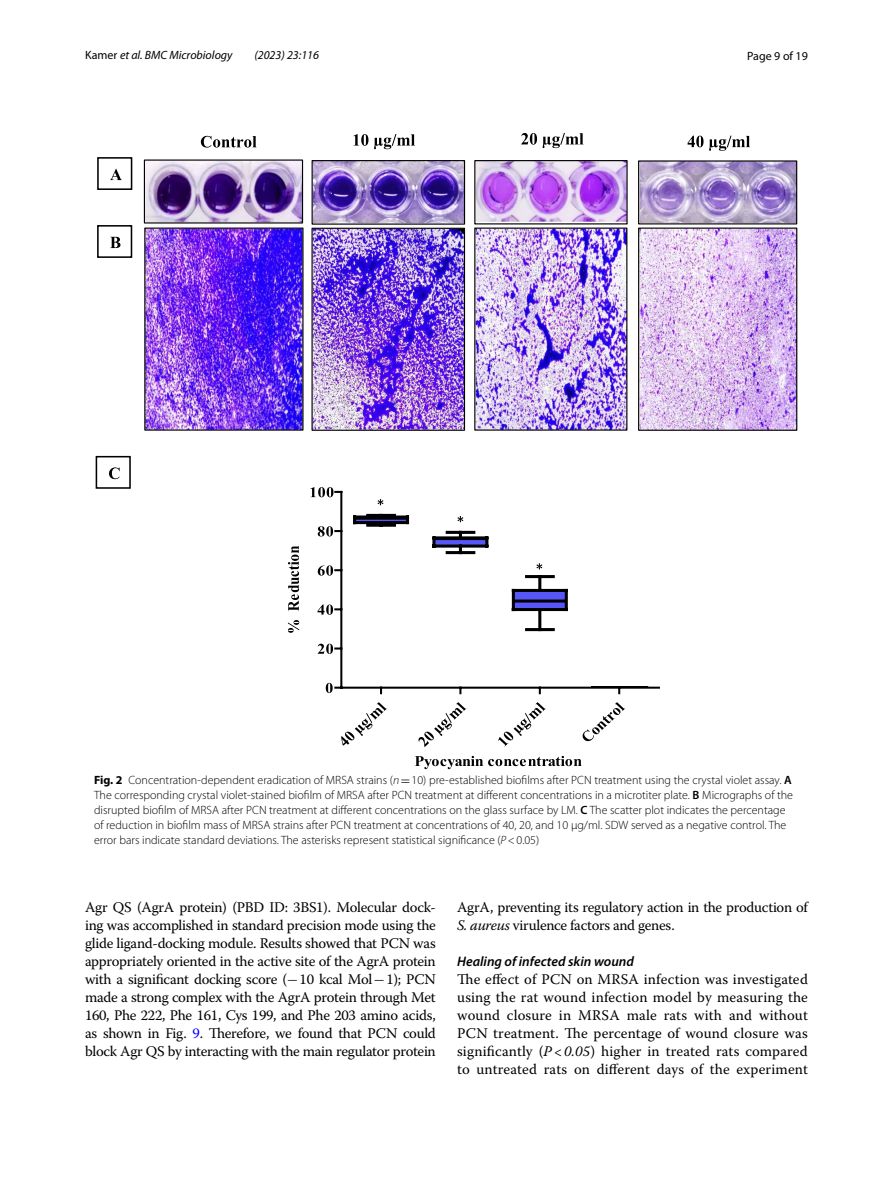
<style>
.page{position:relative;width:893px;height:1187px;background:#fff}
.page>*{position:absolute;margin:0;border:0;box-sizing:border-box;transform-origin:0 0}
.t1{font:14.7px/18px "Warnock Pro";letter-spacing:-.02em;color:#000;text-align:justify}
.t2{font:italic 600 13.8px "Myriad Pro";color:#000}
.t3{font:300 12px/15px "Myriad Pro";color:#000}
.t4{font:italic 12px "Myriad Pro";color:#000}
.t5{font:12px "Myriad Pro";color:#000}
.s1{font-style:normal}
.s2{font-weight:700}
.s3{font-style:italic}
.s4{font-family:"MTSY";font-weight:400}
.s5{font-weight:600}
.s6{font-family:"MTSY"}
.s7{color:#00f}
</style>
<div class="page">
<img style="left:145px;top:160px;width:651px;height:67px">
<hr style="left:341px;top:686px;width:318px;height:2px;background:#000">
<hr style="left:340px;top:492px;width:2px;height:195px;background:#000">
<svg style="left:356px;top:519px;width:50px;height:2px"></svg>
<svg style="left:353px;top:517px;width:3px;height:6px"></svg>
<hr style="left:355px;top:515px;width:52px;height:3px;background:#000">
<svg style="left:406px;top:517px;width:3px;height:5px"></svg>
<hr style="left:355px;top:521px;width:52px;height:3px;background:#000">
<hr style="left:356px;top:516px;width:50px;height:3px;background:#000">
<hr style="left:368px;top:514px;width:26px;height:3px;background:#000">
<hr style="left:368px;top:523px;width:26px;height:3px;background:#000">
<svg style="left:435px;top:539px;width:50px;height:5px"></svg>
<svg style="left:432px;top:538px;width:3px;height:9px"></svg>
<hr style="left:434px;top:536px;width:53px;height:3px;background:#000">
<svg style="left:485px;top:538px;width:3px;height:8px"></svg>
<hr style="left:434px;top:544px;width:53px;height:3px;background:#000">
<hr style="left:436px;top:537px;width:49px;height:3px;background:#000">
<hr style="left:447px;top:531px;width:27px;height:3px;background:#000">
<svg style="left:459px;top:547px;width:3px;height:4px"></svg>
<hr style="left:447px;top:551px;width:27px;height:3px;background:#000">
<div style="left:513px;top:590px;width:53px;height:19px;background:#5757f9"></div>
<hr style="left:512px;top:590px;width:3px;height:19px;background:#000">
<hr style="left:513px;top:589px;width:53px;height:3px;background:#000">
<hr style="left:565px;top:590px;width:3px;height:19px;background:#000">
<hr style="left:513px;top:608px;width:53px;height:3px;background:#000">
<hr style="left:515px;top:599px;width:50px;height:3px;background:#000">
<hr style="left:538px;top:576px;width:3px;height:14px;background:#000">
<hr style="left:527px;top:575px;width:26px;height:3px;background:#000">
<hr style="left:538px;top:609px;width:3px;height:20px;background:#000">
<hr style="left:527px;top:628px;width:26px;height:3px;background:#000">
<div style="left:97px;top:157px;width:35px;height:33px;background:#fff;border:2px solid #000"></div>
<div style="left:97px;top:225px;width:35px;height:33px;background:#fff;border:2px solid #000"></div>
<div style="left:96px;top:456px;width:35px;height:32px;border:2px solid #000"></div>
<div style="left:312px;top:160px;width:153px;height:65px;border:1px solid #000"></div>
<div style="left:474px;top:160px;width:154px;height:64px;border:1px solid #000"></div>
<img style="left:144px;top:227px;width:653px;height:204px">
<svg style="left:341px;top:702px;width:46px;height:43px"></svg>
<svg style="left:418px;top:702px;width:48px;height:45px"></svg>
<svg style="left:498px;top:702px;width:48px;height:44px"></svg>
<svg style="left:582px;top:702px;width:43px;height:39px"></svg>
<svg style="left:326px;top:682px;width:15px;height:11px"></svg>
<svg style="left:318px;top:643px;width:23px;height:11px"></svg>
<svg style="left:318px;top:604px;width:23px;height:10px"></svg>
<svg style="left:318px;top:565px;width:23px;height:10px"></svg>
<svg style="left:318px;top:526px;width:23px;height:10px"></svg>
<svg style="left:310px;top:487px;width:31px;height:10px"></svg>
<svg style="left:415px;top:755px;width:167px;height:14px"></svg>
<svg style="left:288px;top:620px;width:11px;height:12px"></svg>
<svg style="left:288px;top:545px;width:11px;height:66px"></svg>
<svg style="left:110px;top:168px;width:12px;height:12px"></svg>
<svg style="left:110px;top:237px;width:10px;height:11px"></svg>
<svg style="left:109px;top:467px;width:11px;height:12px"></svg>
<svg style="left:536px;top:563px;width:6px;height:6px"></svg>
<svg style="left:457px;top:516px;width:6px;height:6px"></svg>
<svg style="left:378px;top:499px;width:5px;height:6px"></svg>
<svg style="left:521px;top:133px;width:16px;height:12px"></svg>
<svg style="left:543px;top:133px;width:41px;height:15px"></svg>
<svg style="left:201px;top:136px;width:55px;height:11px"></svg>
<svg style="left:353px;top:134px;width:15px;height:12px"></svg>
<svg style="left:374px;top:134px;width:41px;height:15px"></svg>
<svg style="left:688px;top:136px;width:15px;height:11px"></svg>
<svg style="left:709px;top:136px;width:41px;height:15px"></svg>
<p class="t4" style="left:85px;top:48px;width:149px"><span class="s1">Kamer</span> et al. BMC Microbiology</p>
<p class="t4" style="left:254px;top:48px;width:66px">(2023) 23:116</p>
<p class="t5" style="left:747px;top:48px;width:62px">Page 9 of 19</p>
<p class="t3" style="left:94px;top:773px;width:700px"><span class="s2">Fig. 2</span> Concentration-dependent eradication of MRSA strains (<span class="s3">n</span><span class="s4">=</span>10) pre-established biofilms after PCN treatment using the crystal violet assay. <span class="s5">A </span>The corresponding crystal violet-stained biofilm of MRSA after PCN treatment at different concentrations in a microtiter plate. <span class="s5">B</span> Micrographs of the disrupted biofilm of MRSA after PCN treatment at different concentrations on the glass surface by LM. <span class="s5">C</span> The scatter plot indicates the percentage of reduction in biofilm mass of MRSA strains after PCN treatment at concentrations of 40, 20, and 10 µg/ml. SDW served as a negative control. The error bars indicate standard deviations. The asterisks represent statistical significance (<span class="s3">P</span>&lt;0.05)</p>
<p class="t1" style="left:85px;top:897px;width:352px">Agr QS (AgrA protein) (PBD ID: 3BS1). Molecular dock&shy;ing was accomplished in standard precision mode using the glide ligand-docking module. Results showed that PCN was appropriately oriented in the active site of the AgrA protein with a significant docking score (<span class="s6">−</span>10 kcal Mol<span class="s6">−</span>1); PCN made a strong complex with the AgrA protein through Met 160, Phe 222, Phe 161, Cys 199, and Phe 203 amino acids, as shown in Fig. <span class="s7">9</span>. Therefore, we found that PCN could block Agr QS by interacting with the main regulator protein</p>
<p class="t1" style="left:457px;top:897px;width:352px">AgrA, preventing its regulatory action in the production of<br><span class="s3">S. aureus</span> virulence factors and genes.</p>
<p class="t2" style="left:457px;top:952px;width:178px">Healing of infected skin wound</p>
<p class="t1" style="left:457px;top:969px;width:352px">The effect of PCN on MRSA infection was investigated using the rat wound infection model by measuring the wound closure in MRSA male rats with and without PCN treatment. The percentage of wound closure was significantly (<span class="s3">P</span> &lt; <span class="s3">0.05</span>) higher in treated rats compared to untreated rats on different days of the experiment</p>
</div>
